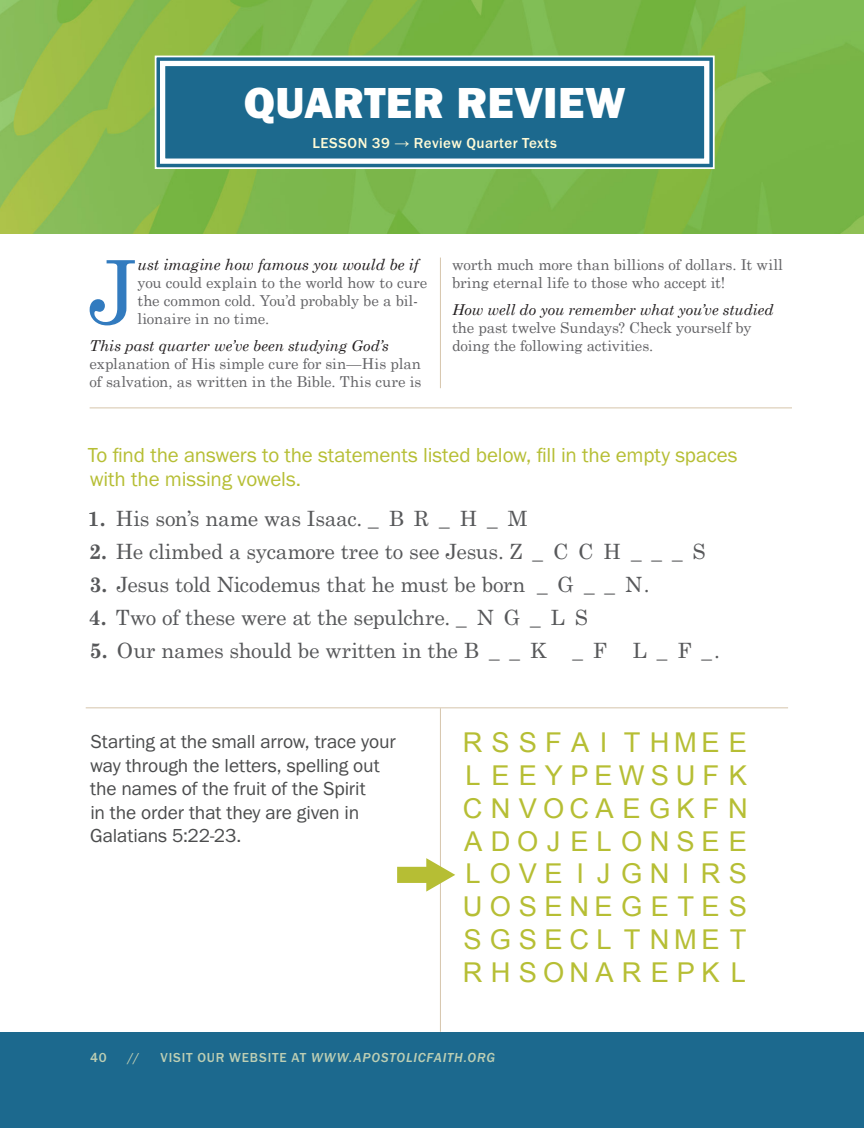
<style>
.page{position:relative;width:864px;height:1128px;background:#fff}
.page>*{position:absolute;margin:0;border:0;box-sizing:border-box;transform-origin:0 0}
.Article_-_Copy_Intro{font:88.65px "Century Schoolbook";color:#327bbf}
.T_title_of_lesson{font:45px "Franklin Gothic URW Hea";letter-spacing:.01em;color:#fff}
.t1{font:27.3px/32.7px "Arial";letter-spacing:.25em;color:#b6be34}
.t2{font:21px "Century Schoolbook Std";letter-spacing:-.015em;color:#57585a}
.Activity_-_Text{font:21px/24px "Franklin Gothic URW Boo";letter-spacing:-.01em;color:#b6be34}
.Activity_-_Text-2{font:19.5px/23.4px "Franklin Gothic URW Boo";letter-spacing:-.01em;color:#4b4c4d}
.Article_-_Copy_Intro-2{font:italic 15.3px "Century Schoolbook";letter-spacing:-.01em;color:#231f20}
.Article_-_Copy{font:15px/18px "Century Schoolbook";letter-spacing:-.005em;color:#636366}
.Article_-_Copy_Intro-3{font:15px/18px "Century Schoolbook";letter-spacing:-.015em;color:#636366}
.T_lesson_title_scrip{font:500 15px "Franklin Gothic URW";letter-spacing:.03em;color:#fffbd6}
.t3{font:13.5px "Franklin Gothic URW Med Ita";letter-spacing:.06em;color:#e5e8bd}
.t4{font:500 13.5px "Franklin Gothic URW";color:#e5e8bd}
.s1{font-family:"Times New Roman";font-weight:400}
.s2{font-style:italic;color:#231f20}
.s3{font-weight:700}
.s4{font-family:"Franklin Gothic URW";font-weight:500}
</style>
<div class="page">
<div style="left:0;top:1031px;width:864px;height:96px;background:#1c698e"></div>
<img style="left:0;top:0;width:864px;height:233px">
<svg style="left:154px;top:55px;width:562px;height:115px;background:#277091"></svg>
<div style="left:160px;top:61px;width:549px;height:103px;border:5px solid #fff"></div>
<hr style="left:90px;top:407px;width:702px;height:1px;background:#d6c5ab">
<hr style="left:86px;top:707px;width:702px;height:1px;background:#d6c5ab">
<hr style="left:440px;top:708px;width:1px;height:323px;background:#d6c5ab">
<hr style="left:440px;top:257px;width:1px;height:131px;background:#d6c5ab">
<svg style="left:397px;top:858px;width:58px;height:33px"></svg>
<p class="T_title_of_lesson" style="left:244px;top:74px;width:383px">QUARTER REVIEW</p>
<p class="T_lesson_title_scrip" style="left:313px;top:134px;width:246px">LESSON 39 <span class="s1">→</span> Review Quarter Texts</p>
<p class="Article_-_Copy_Intro" style="left:88px;top:218px;width:51px">J</p>
<p class="Article_-_Copy_Intro-2" style="left:138px;top:253px;width:283px">ust imagine how famous you would be if</p>
<p class="Article_-_Copy_Intro-3" style="left:138px;top:272px;width:291px">you could explain to the world how to cure the common cold. You’d probably be a bil&shy;lionaire in no time.</p>
<p class="Article_-_Copy" style="left:90px;top:335px;width:333px"><span class="s2">This past quarter we’ve been studying God’s </span>explanation of His simple cure for sin—His plan of salvation, as written in the Bible. This cure is</p>
<p class="Article_-_Copy" style="left:452px;top:254px;width:332px">worth much more than billions of dollars. It will bring eternal life to those who accept it!</p>
<p class="Article_-_Copy" style="left:452px;top:299px;width:323px"><span class="s2">How well do you remember what you’ve studied </span>the past twelve Sundays? Check yourself by doing the following activities.</p>
<p class="Activity_-_Text" style="left:88px;top:442px;width:651px">To find the answers to the statements listed below, fill in the empty spaces with the missing vowels.</p>
<p class="t2" style="left:88px;top:505px;width:441px"><span class="s3">1.</span> His son’s name was Isaac. _ B R _ H _ M</p>
<p class="t2" style="left:89px;top:538px;width:618px"><span class="s3">2.</span> He climbed a sycamore tree to see Jesus. Z _ C C H _ _ _ S</p>
<p class="t2" style="left:89px;top:571px;width:562px"><span class="s3">3.</span> Jesus told Nicodemus that he must be born _ G _ _ N.</p>
<p class="t2" style="left:89px;top:604px;width:501px"><span class="s3">4.</span> Two of these were at the sepulchre. _ N G _ L S</p>
<p class="t2" style="left:90px;top:637px;width:632px"><span class="s3">5.</span> Our names should be written in the B _ _ K _ F L _ F _.</p>
<p class="Activity_-_Text-2" style="left:90px;top:729px;width:307px">Starting at the small arrow, trace your way through the letters, spelling out the names of the fruit of the Spirit<br>in the order that they are given in<br>Galatians 5:22-23.</p>
<h3 class="t1" style="left:463px;top:726px;width:287px">R S S F A I<br>L E E Y PEWSUFK<br>C N VOCAEGKFN<br>A D O J E L O NSEE<br>L O V E<br>U O S ENEGETES<br>S G S ECL TNMET<br>R H SONAREPKL</h3>
<h3 class="t1" style="left:624px;top:726px;width:125px">T HME E</h3>
<h3 class="t1" style="left:597px;top:857px;width:152px">J G N I R S</h3>
<h3 class="t1" style="left:577px;top:857px;width:9px">I</h3>
<p class="t4" style="left:90px;top:1048px;width:18px">40</p>
<p class="t4" style="left:128px;top:1048px;width:14px">//</p>
<p class="t3" style="left:161px;top:1049px;width:336px"><span class="s4">VISIT OUR WEBSITE AT</span> WWW.APOSTOLICFAITH.ORG</p>
</div>
